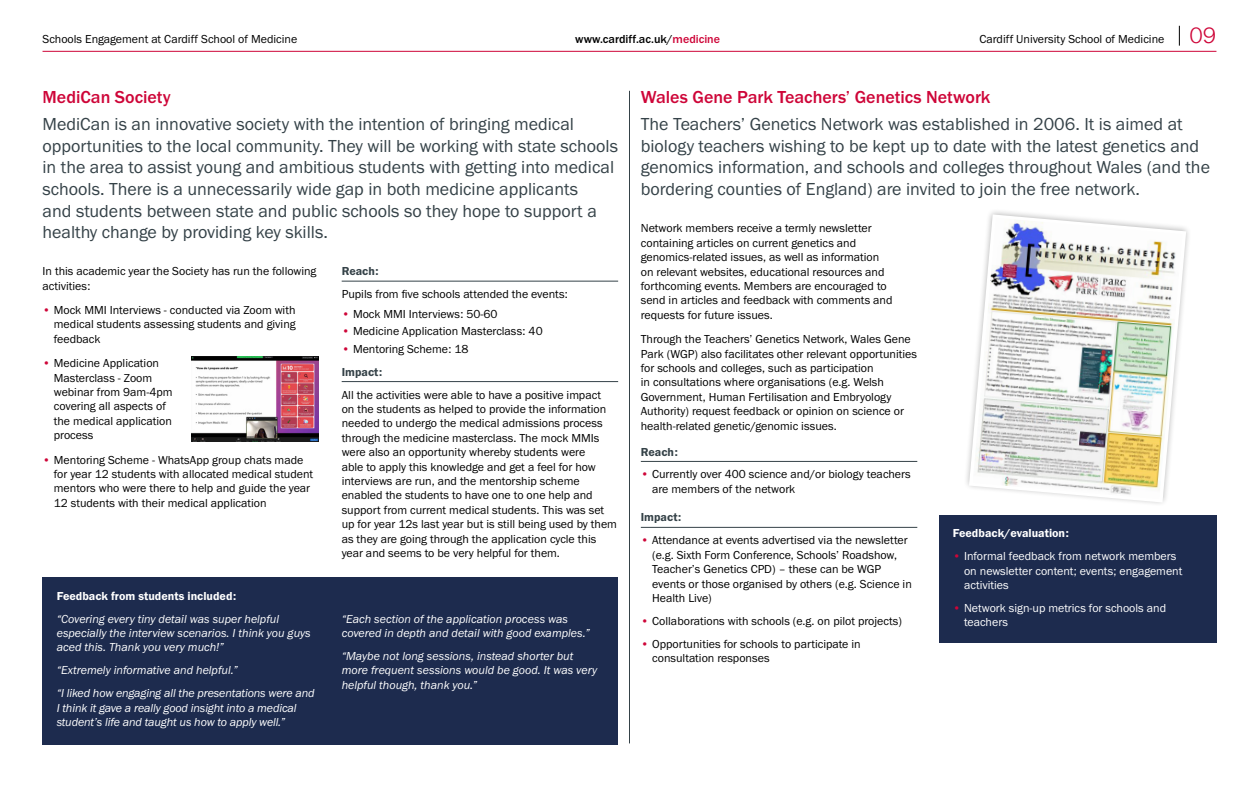
<style>
.page{position:relative;width:1259px;height:786px;background:#fff}
.page>*{position:absolute;margin:0;border:0;box-sizing:border-box;transform-origin:0 0}
.t1{font:18px/21.6px "Franklin Gothic URW Boo";color:#354248}
.t2{font:500 18px "Franklin Gothic URW";color:#ce0538}
.t3{font:12px/14.4px "Franklin Gothic URW Boo";color:#000}
.t4{font:12px/14.4px "Franklin Gothic URW Boo Ita";color:#fff}
.t5{font:12px/14.4px "Franklin Gothic URW Boo";color:#fff}
.t6{font:12px "Franklin Gothic URW Dem";color:#fff}
.t7{font:500 12px "Franklin Gothic URW";color:#000}
.t8{font:12px "Franklin Gothic URW Dem";color:#354248}
.s1{color:#ce0538}
.s2{font-family:"Franklin Gothic URW";font-weight:300;font-size:23px;color:#ce0538}
</style>
<div class="page">
<hr style="left:43px;top:51px;width:1173px;height:1px;background:#ce0538">
<svg style="left:1179px;top:26px;width:1px;height:20px"></svg>
<hr style="left:342px;top:281px;width:276px;height:1px;background:#354248">
<hr style="left:342px;top:381px;width:276px;height:1px;background:#354248">
<div style="left:43px;top:577px;width:575px;height:167px;background:#1d2b4e"></div>
<hr style="left:641px;top:461px;width:276px;height:1px;background:#354248">
<hr style="left:641px;top:527px;width:276px;height:1px;background:#354248">
<hr style="left:629px;top:91px;width:1px;height:652px;background:#354248">
<svg style="left:969px;top:214px;width:217px;height:288px"></svg>
<img style="left:972px;top:218px;width:210px;height:281px">
<div style="left:938px;top:514px;width:278px;height:128px;background:#1d2b4e"></div>
<img style="left:191px;top:356px;width:127px;height:85px">
<p class="t3" style="left:43px;top:31px;width:256px">Schools Engagement at Cardiff School of Medicine</p>
<p class="t7" style="left:575px;top:31px;width:146px">www.cardiff.ac.uk/<span class="s1">medicine</span></p>
<p class="t3" style="left:979px;top:31px;width:238px">Cardiff University School of Medicine <span class="s2">09</span></p>
<h1 class="t2" style="left:43px;top:86px;width:130px">MediCan Society</h1>
<p class="t1" style="left:43px;top:113px;width:577px">MediCan is an innovative society with the intention of bringing medical opportunities to the local community. They will be working with state schools in the area to assist young and ambitious students with getting into medical schools. There is a unnecessarily wide gap in both medicine applicants<br>and students between state and public schools so they hope to support a healthy change by providing key skills.</p>
<p class="t3" style="left:43px;top:264px;width:275px">In this academic year the Society has run the following activities:</p>
<p class="t3" style="left:54px;top:302px;width:243px;text-align:justify;text-indent:-11px"><span class="s1">•</span> Mock MMI Interviews - conducted via Zoom with medical students assessing students and giving feedback</p>
<p class="t3" style="left:54px;top:355px;width:120px;text-indent:-11px"><span class="s1">•</span> Medicine Application<br>Masterclass - Zoom webinar from 9am-4pm covering all aspects of the medical application process</p>
<p class="t3" style="left:54px;top:452px;width:261px;text-indent:-11px"><span class="s1">•</span> Mentoring Scheme - WhatsApp group chats made for year 12 students with allocated medical student mentors who were there to help and guide the year 12 students with their medical application</p>
<p class="t8" style="left:342px;top:264px;width:38px">Reach:</p>
<p class="t3" style="left:342px;top:286px;width:228px">Pupils from five schools attended the events:</p>
<p class="t3" style="left:342px;top:306px;width:157px"><span class="s1">•</span> Mock MMI Interviews: 50-60</p>
<p class="t3" style="left:342px;top:324px;width:202px"><span class="s1">•</span> Medicine Application Masterclass: 40</p>
<p class="t3" style="left:342px;top:341px;width:128px"><span class="s1">•</span> Mentoring Scheme: 18</p>
<p class="t8" style="left:342px;top:364px;width:42px">Impact:</p>
<p class="t3" style="left:342px;top:387px;width:277px">All the activities were able to have a positive impact<br>on the students as helped to provide the information needed to undergo the medical admissions process through the medicine masterclass. The mock MMIs were also an opportunity whereby students were<br>able to apply this knowledge and get a feel for how interviews are run, and the mentorship scheme enabled the students to have one to one help and support from current medical students. This was set up for year 12s last year but is still being used by them as they are going through the application cycle this year and seems to be very helpful for them.</p>
<p class="t6" style="left:57px;top:588px;width:181px">Feedback from students included:</p>
<p class="t4" style="left:57px;top:610px;width:256px">“Covering every tiny detail was super helpful especially the interview scenarios. I think you guys aced this. Thank you very much!”</p>
<p class="t4" style="left:57px;top:658px;width:259px;line-height:22.9px">“Extremely informative and helpful.”<br>“I liked how engaging all the presentations were and</p>
<p class="t4" style="left:57px;top:699px;width:241px">I think it gave a really good insight into a medical student’s life and taught us how to apply well.”</p>
<p class="t4" style="left:342px;top:610px;width:250px">“Each section of the application process was covered in depth and detail with good examples.”</p>
<p class="t4" style="left:342px;top:648px;width:257px">“Maybe not long sessions, instead shorter but more frequent sessions would be good. It was very helpful though, thank you.”</p>
<h1 class="t2" style="left:641px;top:86px;width:351px">Wales Gene Park Teachers’ Genetics Network</h1>
<p class="t1" style="left:641px;top:113px;width:571px">The Teachers’ Genetics Network was established in 2006. It is aimed at biology teachers wishing to be kept up to date with the latest genetics and genomics information, and schools and colleges throughout Wales (and the bordering counties of England) are invited to join the free network.</p>
<p class="t3" style="left:641px;top:221px;width:253px">Network members receive a termly newsletter containing articles on current genetics and genomics-related issues, as well as information on relevant websites, educational resources and forthcoming events. Members are encouraged to send in articles and feedback with comments and requests for future issues.</p>
<p class="t3" style="left:641px;top:331px;width:278px">Through the Teachers’ Genetics Network, Wales Gene Park (WGP) also facilitates other relevant opportunities for schools and colleges, such as participation<br>in consultations where organisations (e.g. Welsh Government, Human Fertilisation and Embryology Authority) request feedback or opinion on science or health-related genetic/genomic issues.</p>
<p class="t8" style="left:641px;top:444px;width:38px">Reach:</p>
<p class="t3" style="left:652px;top:467px;width:260px;text-indent:-11px"><span class="s1">•</span> Currently over 400 science and/or biology teachers are members of the network</p>
<p class="t8" style="left:641px;top:510px;width:42px">Impact:</p>
<p class="t3" style="left:652px;top:532px;width:261px;text-indent:-11px"><span class="s1">•</span> Attendance at events advertised via the newsletter (e.g. Sixth Form Conference, Schools’ Roadshow, Teacher’s Genetics CPD) – these can be WGP events or those organised by others (e.g. Science in Health Live)</p>
<p class="t3" style="left:641px;top:613px;width:263px"><span class="s1">•</span> Collaborations with schools (e.g. on pilot projects)</p>
<p class="t3" style="left:652px;top:636px;width:210px;text-indent:-11px"><span class="s1">•</span> Opportunities for schools to participate in consultation responses</p>
<p class="t6" style="left:952px;top:525px;width:118px">Feedback/evaluation:</p>
<p class="t5" style="left:964px;top:548px;width:220px;text-indent:-11px"><span class="s1">•</span> Informal feedback from network members on newsletter content; events; engagement activities</p>
<p class="t5" style="left:964px;top:600px;width:204px;text-indent:-11px"><span class="s1">•</span> Network sign-up metrics for schools and teachers</p>
</div>
